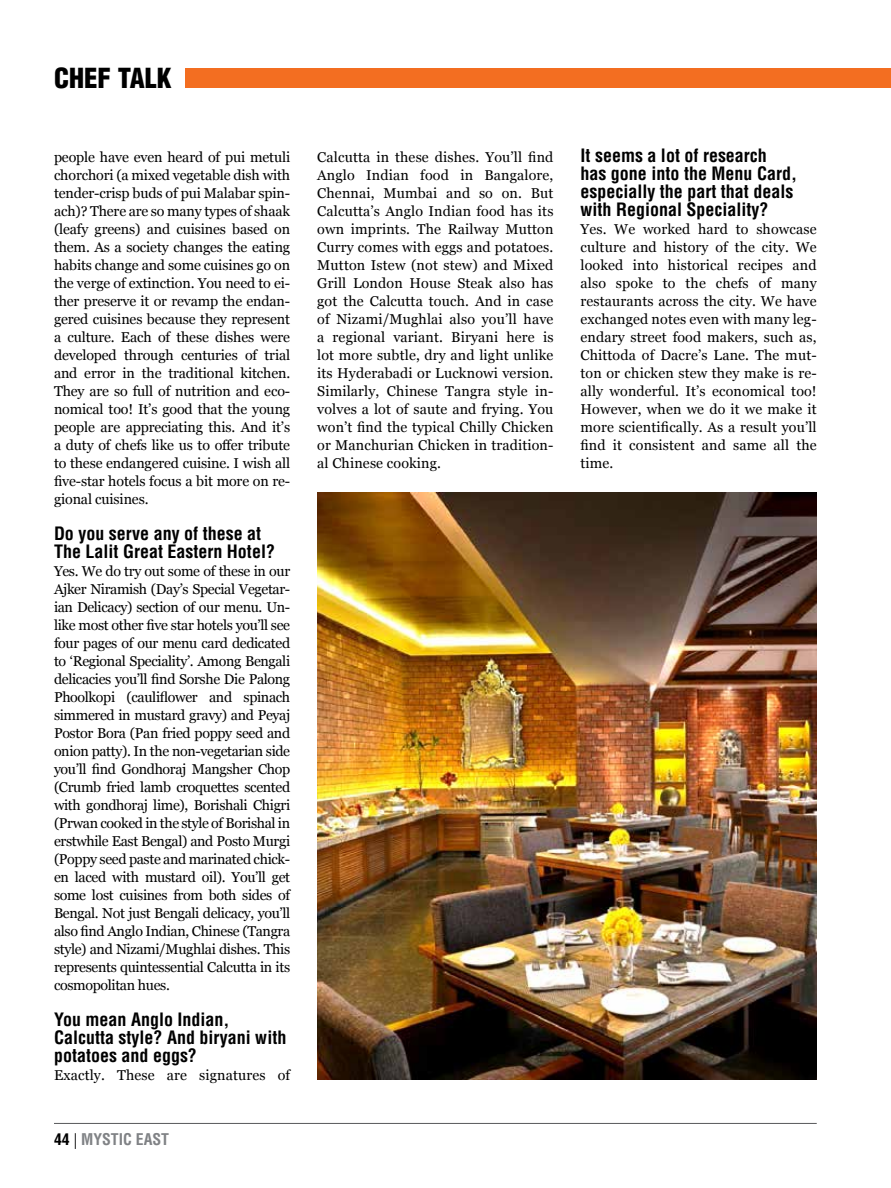
<style>
.page{position:relative;width:891px;height:1188px;background:#fff}
.page>*{position:absolute;margin:0;border:0;box-sizing:border-box;transform-origin:0 0}
.t1{font:900 condensed 27px "Helvetica LT Std";color:#000}
.t2{font:700 condensed 18px/18px "Helvetica LT Std";color:#000}
.t3{font:700 condensed 15.75px "Helvetica LT Std";color:#808285}
.t4{font:14.25px/18px "Georgia";letter-spacing:.01em;color:#000;text-align:justify}
.s1{color:#000}
.s2{font-weight:300;font-stretch:normal;color:#000}
</style>
<div class="page">
<hr style="left:54px;top:1123px;width:763px;height:1px;background:#58595b">
<img style="left:317px;top:492px;width:500px;height:588px">
<div style="left:186px;top:69px;width:705px;height:19px;background:#f36e21"></div>
<h1 class="t1" style="left:54px;top:61px;width:119px">CHEF TALK</h1>
<p class="t4" style="left:54px;top:148px;width:238px">people have even heard of pui metuli chorchori (a mixed vegetable dish with tender-crisp buds of pui Malabar spin&shy;ach)? There are so many types of shaak (leafy greens) and cuisines based on them. As a society changes the eating habits change and some cuisines go on the verge of extinction. You need to ei&shy;ther preserve it or revamp the endan&shy;gered cuisines because they represent a culture. Each of these dishes were developed through centuries of trial and error in the traditional kitchen.<br>They are so full of nutrition and eco&shy;nomical too! It’s good that the young people are appreciating this. And it’s a duty of chefs like us to offer tribute to these endangered cuisine. I wish all five-star hotels focus a bit more on re&shy;gional cuisines.</p>
<p class="t2" style="left:54px;top:524px;width:223px">Do you serve any of these at<br>The Lalit Great Eastern Hotel?</p>
<p class="t4" style="left:54px;top:562px;width:238px">Yes. We do try out some of these in our Ajker Niramish (Day’s Special Vegetar&shy;ian Delicacy) section of our menu. Un&shy;like most other five star hotels you’ll see four pages of our menu card dedicated to ‘Regional Speciality’. Among Bengali delicacies you’ll find Sorshe Die Palong Phoolkopi (cauliflower and spinach simmered in mustard gravy) and Peyaj Postor Bora (Pan fried poppy seed and onion patty). In the non-vegetarian side you’ll find Gondhoraj Mangsher Chop (Crumb fried lamb croquettes scented with gondhoraj lime), Borishali Chigri (Prwan cooked in the style of Borishal in erstwhile East Bengal) and Posto Murgi (Poppy seed paste and marinated chick&shy;en laced with mustard oil). You’ll get some lost cuisines from both sides of Bengal. Not just Bengali delicacy, you’ll also find Anglo Indian, Chinese (Tangra style) and Nizami/Mughlai dishes. This represents quintessential Calcutta in its cosmopolitan hues.</p>
<p class="t2" style="left:54px;top:1010px;width:234px">You mean Anglo Indian,<br>Calcutta style? And biryani with potatoes and eggs?</p>
<p class="t4" style="left:54px;top:1066px;width:238px">Exactly. These are signatures of</p>
<p class="t3" style="left:54px;top:1130px;width:117px"><span class="s1">44</span> <span class="s2">|</span> MYSTIC EAST</p>
<p class="t4" style="left:317px;top:148px;width:238px">Calcutta in these dishes. You’ll find Anglo Indian food in Bangalore, Chennai, Mumbai and so on. But Calcutta’s Anglo Indian food has its own imprints. The Railway Mutton Curry comes with eggs and potatoes.<br>Mutton Istew (not stew) and Mixed Grill London House Steak also has got the Calcutta touch. And in case of Nizami/Mughlai also you’ll have a regional variant. Biryani here is lot more subtle, dry and light unlike its Hyderabadi or Lucknowi version.<br>Similarly, Chinese Tangra style in&shy;volves a lot of saute and frying. You won’t find the typical Chilly Chicken or Manchurian Chicken in tradition&shy;al Chinese cooking.</p>
<p class="t2" style="left:580px;top:146px;width:218px">It seems a lot of research has gone into the Menu Card, especially the part that deals with Regional Speciality?</p>
<p class="t4" style="left:580px;top:220px;width:238px">Yes. We worked hard to showcase culture and history of the city. We looked into historical recipes and also spoke to the chefs of many restaurants across the city. We have exchanged notes even with many leg&shy;endary street food makers, such as, Chittoda of Dacre’s Lane. The mut&shy;ton or chicken stew they make is re&shy;ally wonderful. It’s economical too!<br>However, when we do it we make it more scientifically. As a result you’ll find it consistent and same all the time.</p>
</div>
